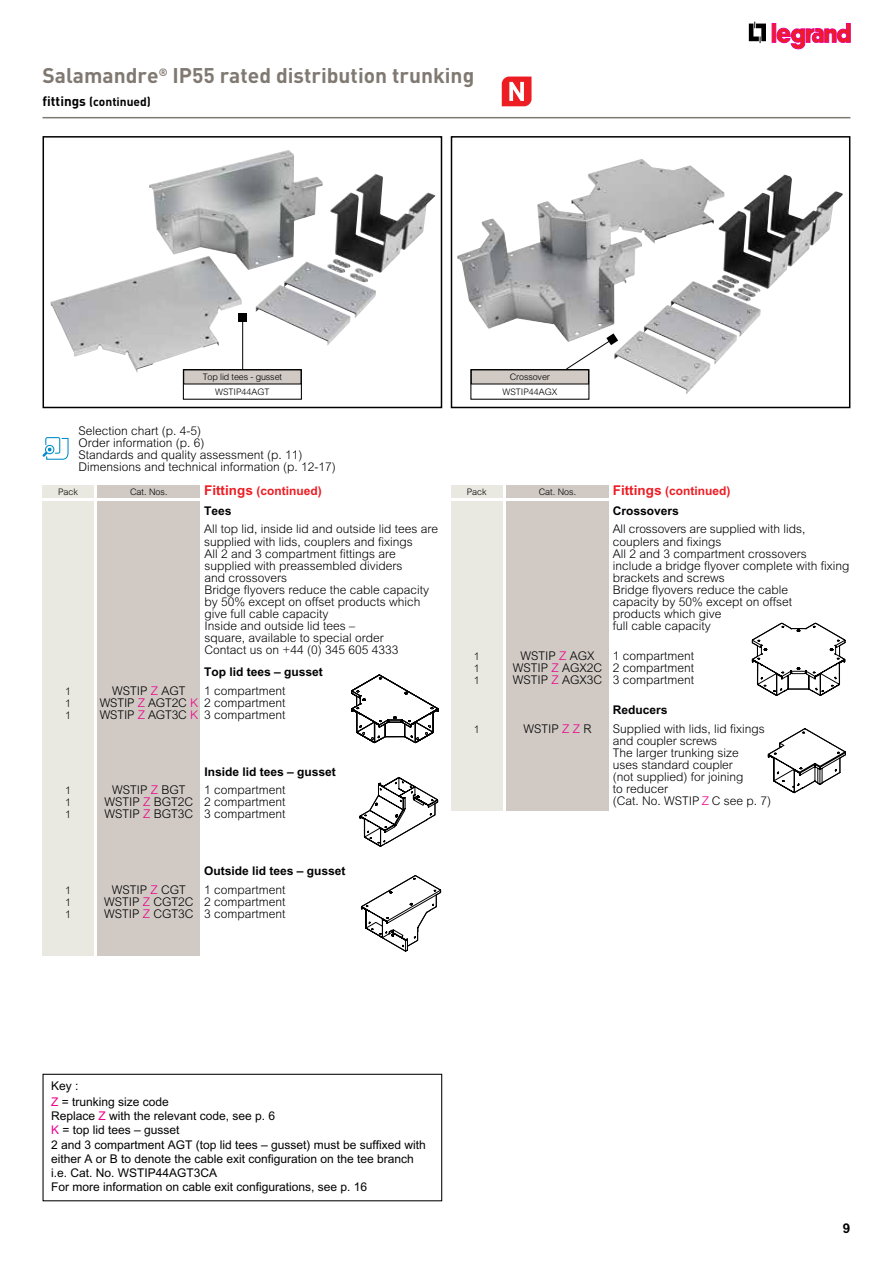
<style>
.page{position:relative;width:893px;height:1263px;background:#fff}
.page>*{position:absolute;margin:0;border:0;box-sizing:border-box;transform-origin:0 0}
.t1{font:700 21px "DIN";color:#807972}
.t2{font:700 13.5px "Arial";color:#000}
.t3{font:300 12px/12px "Arial";color:#000}
.t4{font:12px/14.2px "Arial";color:#000}
.t5{font:700 12px "Arial";color:#000}
.t6{font:700 12px/19.6px "Arial";color:#ed1d24}
.t7{font:700 12px "DIN";color:#000}
.t8{font:300 10.5px "Arial";color:#000}
.t9{font:300 9px/15px "Arial";color:#000;text-align:center}
.s1{font-size:13.5px}
.s2{color:#000}
.s3{color:#ec008c}
</style>
<div class="page">
<div style="left:772px;top:23px;width:4px;height:20px;border:1px solid #ec008c"></div>
<svg style="left:776px;top:23px;width:75px;height:27px"></svg>
<svg style="left:749px;top:22px;width:17px;height:21px"></svg>
<svg style="left:43px;top:437px;width:26px;height:23px"></svg>
<svg style="left:502px;top:77px;width:29px;height:29px"></svg>
<div style="left:506px;top:502px;width:102px;height:309px;background:#d0c9c4"></div>
<div style="left:451px;top:502px;width:51px;height:309px;background:#e9e9e1"></div>
<div style="left:506px;top:485px;width:102px;height:12px;background:#d0c9c4"></div>
<div style="left:451px;top:485px;width:51px;height:12px;background:#e9e9e1"></div>
<div style="left:98px;top:485px;width:102px;height:12px;background:#d0c9c4"></div>
<div style="left:43px;top:485px;width:51px;height:12px;background:#e9e9e1"></div>
<div style="left:98px;top:502px;width:102px;height:454px;background:#d0c9c4"></div>
<div style="left:43px;top:502px;width:51px;height:454px;background:#e9e9e1"></div>
<svg style="left:351px;top:675px;width:87px;height:68px"></svg>
<svg style="left:360px;top:777px;width:78px;height:69px"></svg>
<svg style="left:361px;top:875px;width:80px;height:76px"></svg>
<svg style="left:752px;top:623px;width:93px;height:73px"></svg>
<svg style="left:768px;top:728px;width:78px;height:65px"></svg>
<div style="left:43px;top:136px;width:399px;height:272px;border:2px solid #000"></div>
<div style="left:451px;top:136px;width:399px;height:272px;border:2px solid #000"></div>
<div style="left:184px;top:370px;width:117px;height:14px;background:#d0c9c4"></div>
<div style="left:183px;top:369px;width:119px;height:31px;border:1px solid #000"></div>
<svg style="left:566px;top:342px;width:52px;height:28px"></svg>
<div style="left:471px;top:370px;width:118px;height:14px;background:#d0c9c4"></div>
<div style="left:470px;top:369px;width:119px;height:31px;border:1px solid #000"></div>
<div style="left:43px;top:1074px;width:399px;height:127px;border:1px solid #000"></div>
<img style="left:457px;top:159px;width:328px;height:183px">
<img style="left:50px;top:150px;width:385px;height:223px">
<hr style="left:43px;top:117px;width:807px;height:1px;background:#807972">
<h1 class="t1" style="left:43px;top:62px;width:433px">Salamandre<sup>®</sup> IP55 rated distribution trunking</h1>
<p class="t7" style="left:43px;top:94px;width:110px"><span class="s1">fittings</span> (continued)</p>
<p class="t9" style="left:203px;top:370px;width:81px">Top lid tees - gusset<br>WSTIP44AGT</p>
<p class="t9" style="left:502px;top:370px;width:57px">Crossover<br>WSTIP44AGX</p>
<p class="t3" style="left:78px;top:425px;width:259px">Selection chart (p. 4-5)<br>Order information (p. 6)<br>Standards and quality assessment (p. 11)<br>Dimensions and technical information (p. 12-17)</p>
<p class="t9" style="left:58px;top:485px;width:22px">Pack</p>
<p class="t9" style="left:130px;top:485px;width:39px">Cat. Nos.</p>
<p class="t6" style="left:204px;top:481px;width:119px"><span class="s1">Fittings</span> (continued)<br><span class="s2">Tees</span></p>
<p class="t3" style="left:204px;top:523px;width:236px">All top lid, inside lid and outside lid tees are supplied with lids, couplers and fixings<br>All 2 and 3 compartment fittings are supplied with preassembled dividers<br>and crossovers<br>Bridge flyovers reduce the cable capacity by 50% except on offset products which give full cable capacity<br>Inside and outside lid tees –<br>square, available to special order<br>Contact us on +44 (0) 345 605 4333</p>
<p class="t5" style="left:204px;top:665px;width:120px">Top lid tees – gusset</p>
<p class="t8" style="left:65px;top:685px;width:7px">1</p>
<p class="t3" style="left:112px;top:684px;width:75px">WSTIP <span class="s3">Z</span> AGT</p>
<p class="t3" style="left:204px;top:684px;width:83px">1 compartment</p>
<p class="t8" style="left:65px;top:697px;width:7px">1</p>
<p class="t3" style="left:100px;top:696px;width:187px">WSTIP <span class="s3">Z</span> AGT2C <span class="s3">K</span> 2 compartment</p>
<p class="t8" style="left:65px;top:709px;width:7px">1</p>
<p class="t3" style="left:100px;top:708px;width:187px">WSTIP <span class="s3">Z</span> AGT3C <span class="s3">K</span> 3 compartment</p>
<p class="t5" style="left:205px;top:764px;width:133px">Inside lid tees – gusset</p>
<p class="t8" style="left:65px;top:784px;width:7px">1</p>
<p class="t3" style="left:112px;top:784px;width:75px">WSTIP <span class="s3">Z</span> BGT</p>
<p class="t3" style="left:204px;top:784px;width:83px">1 compartment</p>
<p class="t8" style="left:65px;top:796px;width:7px">1</p>
<p class="t3" style="left:104px;top:796px;width:182px">WSTIP <span class="s3">Z</span> BGT2C 2 compartment</p>
<p class="t8" style="left:65px;top:808px;width:7px">1</p>
<p class="t3" style="left:104px;top:808px;width:182px">WSTIP <span class="s3">Z</span> BGT3C 3 compartment</p>
<p class="t5" style="left:204px;top:864px;width:143px">Outside lid tees – gusset</p>
<p class="t8" style="left:65px;top:884px;width:7px">1</p>
<p class="t3" style="left:112px;top:883px;width:76px">WSTIP <span class="s3">Z</span> CGT</p>
<p class="t3" style="left:204px;top:883px;width:83px">1 compartment</p>
<p class="t8" style="left:65px;top:896px;width:7px">1</p>
<p class="t3" style="left:104px;top:895px;width:183px">WSTIP <span class="s3">Z</span> CGT2C 2 compartment</p>
<p class="t8" style="left:65px;top:908px;width:7px">1</p>
<p class="t3" style="left:104px;top:907px;width:183px">WSTIP <span class="s3">Z</span> CGT3C 3 compartment</p>
<p class="t9" style="left:467px;top:485px;width:22px">Pack</p>
<p class="t9" style="left:539px;top:485px;width:39px">Cat. Nos.</p>
<p class="t6" style="left:613px;top:481px;width:119px"><span class="s1">Fittings</span> (continued)<br><span class="s2">Crossovers</span></p>
<p class="t3" style="left:613px;top:523px;width:238px">All crossovers are supplied with lids, couplers and fixings<br>All 2 and 3 compartment crossovers<br>include a bridge flyover complete with fixing brackets and screws<br>Bridge flyovers reduce the cable<br>capacity by 50% except on offset<br>products which give<br>full cable capacity</p>
<p class="t8" style="left:474px;top:650px;width:7px">1</p>
<p class="t3" style="left:520px;top:650px;width:76px">WSTIP <span class="s3">Z</span> AGX</p>
<p class="t3" style="left:613px;top:650px;width:83px">1 compartment</p>
<p class="t8" style="left:474px;top:662px;width:7px">1</p>
<p class="t3" style="left:513px;top:662px;width:183px">WSTIP <span class="s3">Z</span> AGX2C 2 compartment</p>
<p class="t8" style="left:474px;top:674px;width:7px">1</p>
<p class="t3" style="left:513px;top:674px;width:183px">WSTIP <span class="s3">Z</span> AGX3C 3 compartment</p>
<p class="t5" style="left:613px;top:703px;width:56px">Reducers</p>
<p class="t8" style="left:474px;top:723px;width:7px">1</p>
<p class="t3" style="left:523px;top:722px;width:70px">WSTIP <span class="s3">Z Z</span> R</p>
<p class="t3" style="left:613px;top:722px;width:160px">Supplied with lids, lid fixings and coupler screws<br>The larger trunking size<br>uses standard coupler<br>(not supplied) for joining<br>to reducer<br>(Cat. No. WSTIP <span class="s3">Z</span> C see p. 7)</p>
<p class="t4" style="left:51px;top:1077px;width:119px;line-height:16.4px">Key :<br><span class="s3">Z</span> = trunking size code</p>
<p class="t4" style="left:51px;top:1109px;width:376px">Replace <span class="s3">Z</span> with the relevant code, see p. 6<br><span class="s3">K</span> = top lid tees – gusset<br>2 and 3 compartment AGT (top lid tees – gusset) must be suffixed with either A or B to denote the cable exit configuration on the tee branch i.e. Cat. No. WSTIP44AGT3CA<br>For more information on cable exit configurations, see p. 16</p>
<p class="t2" style="left:843px;top:1220px;width:9px">9</p>
</div>
